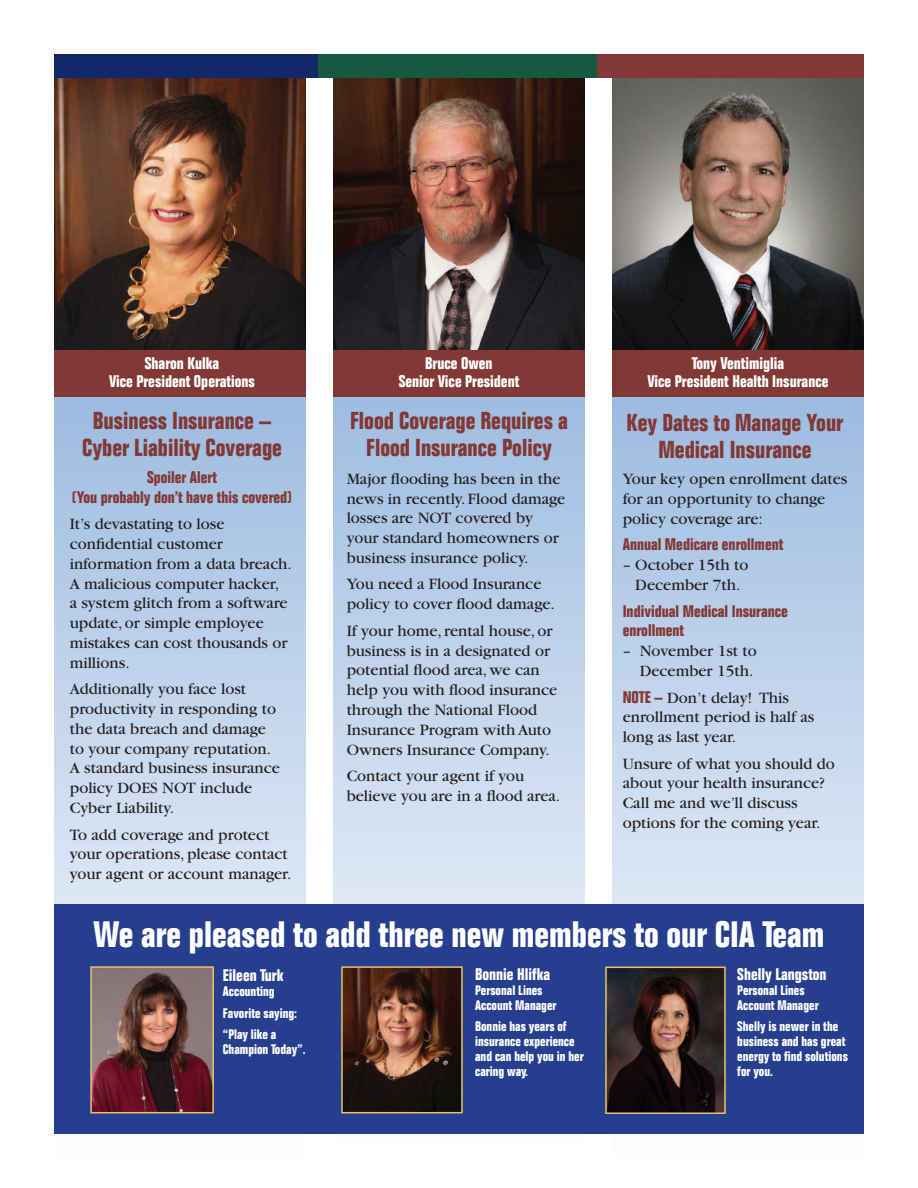
<style>
.page{position:relative;width:918px;height:1188px;background:#fff}
.page>*{position:absolute;margin:0;border:0;box-sizing:border-box;transform-origin:0 0}
.t1{font:700 condensed 36px "Folio";color:#fff}
.t2{font:700 condensed 24px/27px "Folio";color:#823935;text-align:center}
.t3{font:16.5px/19.8px "Garamond";color:#231f20}
.t4{font:700 condensed 16.5px/18px "Folio";color:#fff;text-align:center}
.t5{font:700 condensed 16.5px/19.8px "Folio";color:#823935}
.t6{font:700 condensed 13.5px/15px "Folio";color:#fff}
.s1{font-family:"Folio";font-weight:700;font-stretch:condensed;color:#823935}
</style>
<div class="page">
<svg style="left:333px;top:396px;width:252px;height:508px;background:#bed2ea"></svg>
<img style="left:333px;top:78px;width:252px;height:272px">
<svg style="left:612px;top:396px;width:252px;height:508px;background:#bcd1ea"></svg>
<svg style="left:54px;top:396px;width:252px;height:508px;background:#bcd1ea"></svg>
<div style="left:54px;top:904px;width:810px;height:230px;background:#253f8e"></div>
<img style="left:612px;top:78px;width:252px;height:272px">
<img style="left:54px;top:78px;width:252px;height:272px">
<div style="left:54px;top:54px;width:265px;height:24px;background:#142768"></div>
<div style="left:319px;top:54px;width:278px;height:24px;background:#145940"></div>
<div style="left:597px;top:54px;width:267px;height:24px;background:#823935"></div>
<img style="left:93px;top:969px;width:118px;height:141px">
<div style="left:90px;top:966px;width:124px;height:147px;border:2px solid #e4c46b"></div>
<img style="left:608px;top:970px;width:115px;height:141px">
<div style="left:605px;top:967px;width:121px;height:147px;border:2px solid #e4c46b"></div>
<img style="left:344px;top:969px;width:116px;height:141px">
<div style="left:341px;top:966px;width:122px;height:147px;border:2px solid #e4c46b"></div>
<div style="left:54px;top:350px;width:252px;height:46px;background:#823935"></div>
<div style="left:333px;top:350px;width:252px;height:46px;background:#823935"></div>
<div style="left:612px;top:350px;width:252px;height:46px;background:#823935"></div>
<p class="t4" style="left:109px;top:355px;width:148px">Sharon Kulka<br>Vice President Operations</p>
<p class="t4" style="left:399px;top:355px;width:122px">Bruce Owen<br>Senior Vice President</p>
<p class="t4" style="left:647px;top:355px;width:183px">Tony Ventimiglia<br>Vice President Health Insurance</p>
<h2 class="t2" style="left:82px;top:408px;width:201px">Business Insurance –<br>Cyber Liability Coverage</h2>
<p class="t5" style="left:72px;top:467px;width:222px;text-align:center">Spoiler Alert<br>(You probably don’t have this covered)</p>
<p class="t3" style="left:70px;top:514px;width:224px">It’s devastating to lose confidential customer information from a data breach.<br>A malicious computer hacker,<br>a system glitch from a software update, or simple employee mistakes can cost thousands or millions.</p>
<p class="t3" style="left:70px;top:679px;width:212px">Additionally you face lost productivity in responding to the data breach and damage to your company reputation.<br>A standard business insurance policy DOES NOT include<br>Cyber Liability.</p>
<p class="t3" style="left:70px;top:825px;width:223px">To add coverage and protect your operations, please contact your agent or account manager.</p>
<h2 class="t2" style="left:350px;top:408px;width:219px">Flood Coverage Requires a<br>Flood Insurance Policy</h2>
<p class="t3" style="left:347px;top:469px;width:220px">Major flooding has been in the news in recently. Flood damage losses are NOT covered by your standard homeowners or business insurance policy.</p>
<p class="t3" style="left:347px;top:575px;width:210px">You need a Flood Insurance policy to cover flood damage.</p>
<p class="t3" style="left:347px;top:621px;width:212px">If your home, rental house, or business is in a designated or potential flood area, we can help you with flood insurance through the National Flood<br>Insurance Program with Auto<br>Owners Insurance Company.</p>
<p class="t3" style="left:347px;top:766px;width:215px">Contact your agent if you believe you are in a flood area.</p>
<h2 class="t2" style="left:627px;top:409px;width:218px">Key Dates to Manage Your<br>Medical Insurance</h2>
<p class="t3" style="left:623px;top:469px;width:226px">Your key open enrollment dates for an opportunity to change policy coverage are:</p>
<p class="t5" style="left:623px;top:535px;width:162px">Annual Medicare enrollment</p>
<p class="t3" style="left:623px;top:555px;width:127px;text-align:center">– October 15th to<br>December 7th.</p>
<p class="t5" style="left:623px;top:601px;width:167px">Individual Medical Insurance enrollment</p>
<p class="t3" style="left:623px;top:641px;width:136px;text-align:right">– November 1st to<br>December 15th.</p>
<p class="t3" style="left:623px;top:688px;width:193px"><span class="s1">NOTE –</span> Don’t delay! This enrollment period is half as long as last year.</p>
<p class="t3" style="left:623px;top:754px;width:214px">Unsure of what you should do about your health insurance?<br>Call me and we’ll discuss options for the coming year.</p>
<h1 class="t1" style="left:94px;top:914px;width:732px">We are pleased to add three new members to our CIA Team</h1>
<p class="t4" style="left:223px;top:967px;width:62px">Eileen Turk</p>
<p class="t6" style="left:223px;top:981px;width:76px;line-height:21.8px">Accounting<br>Favorite saying: “Play like a</p>
<p class="t6" style="left:223px;top:1043px;width:84px">Champion Today”.</p>
<p class="t4" style="left:737px;top:965px;width:91px">Shelly Langston</p>
<p class="t6" style="left:737px;top:983px;width:83px">Personal Lines<br>Account Manager</p>
<p class="t6" style="left:737px;top:1020px;width:112px">Shelly is newer in the business and has great energy to find solutions for you.</p>
<p class="t4" style="left:475px;top:965px;width:76px">Bonnie Hlifka</p>
<p class="t6" style="left:475px;top:983px;width:83px">Personal Lines<br>Account Manager</p>
<p class="t6" style="left:475px;top:1020px;width:110px">Bonnie has years of insurance experience and can help you in her caring way.</p>
</div>
